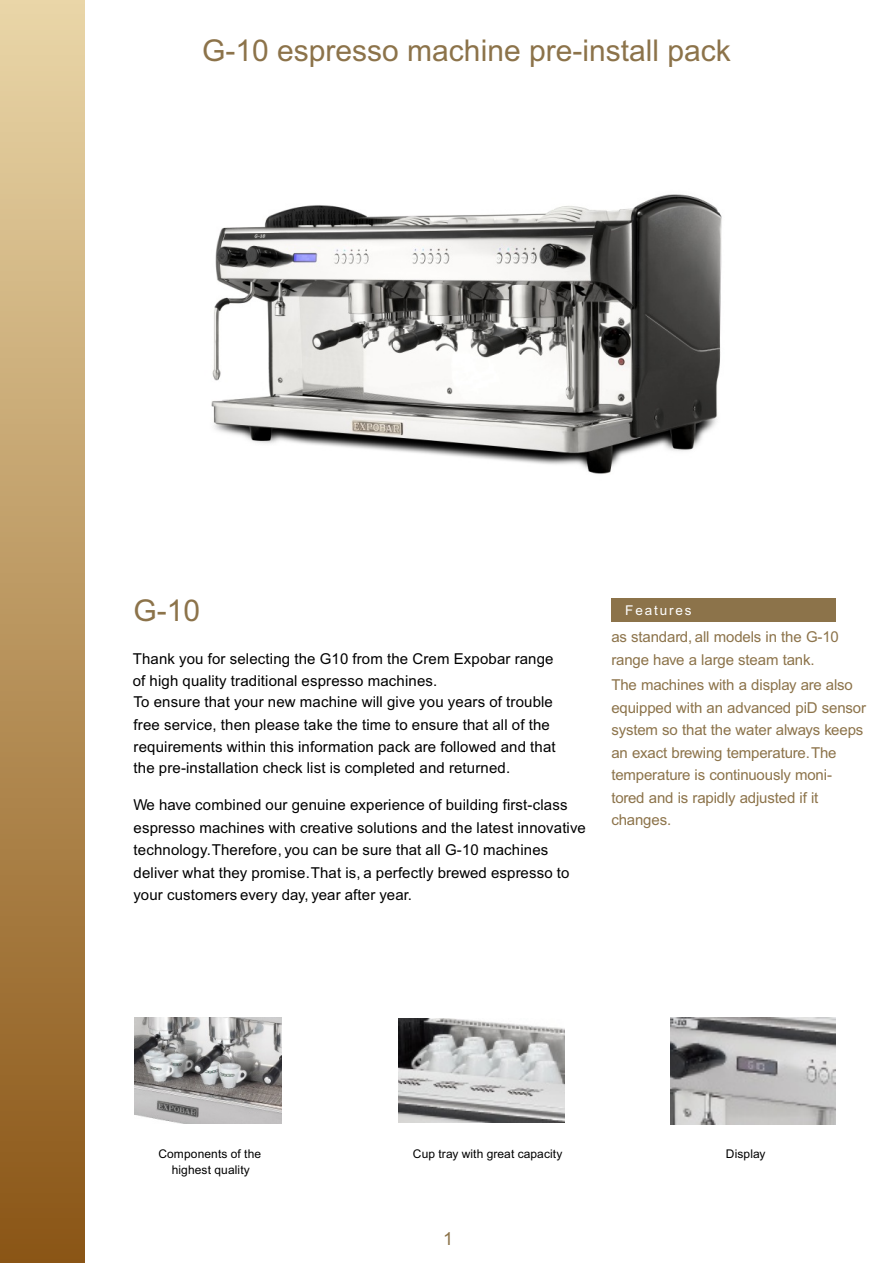
<style>
.page{position:relative;width:893px;height:1263px;background:#fff}
.page>*{position:absolute;margin:0;border:0;box-sizing:border-box;transform-origin:0 0}
.t1{font:30px "Arial";color:#8c734a}
.t2{font:18px "Arial";color:#8c734a}
.t3{font:15px/22.5px "Arial";letter-spacing:.01em;color:#000}
.t4{font:15px/22.5px "Arial";letter-spacing:-.01em;color:#8c734a}
.t5{font:13.5px "Arial";letter-spacing:.14em;color:#fff}
.t6{font:12px/16.5px "Arial";letter-spacing:.01em;color:#000;text-align:center}
</style>
<div class="page">
<div style="left:0;top:0;width:85px;height:1263px;background:linear-gradient(to bottom,#ead6a8,#8a5516)"></div>
<div style="left:611px;top:598px;width:225px;height:23px;background:#8c734a"></div>
<img style="left:134px;top:1017px;width:148px;height:106px">
<img style="left:399px;top:1018px;width:165px;height:105px">
<img style="left:671px;top:1017px;width:164px;height:107px">
<img style="left:211px;top:194px;width:511px;height:280px">
<h1 class="t1" style="left:202px;top:39px;width:530px">G-10 espresso machine pre-install pack</h1>
<h1 class="t1" style="left:134px;top:599px;width:68px">G-10</h1>
<p class="t3" style="left:133px;top:649px;width:422px">Thank you for selecting the G10 from the Crem Expobar range</p>
<p class="t3" style="left:133px;top:671px;width:306px">of high quality traditional espresso machines.</p>
<p class="t3" style="left:134px;top:692px;width:421px">To ensure that your new machine will give you years of trouble free service, then please take the time to ensure that all of the</p>
<p class="t3" style="left:134px;top:737px;width:424px;line-height:21.6px">requirements within this information pack are followed and that the pre-installation check list is completed and returned.</p>
<p class="t3" style="left:134px;top:795px;width:454px">We have combined our genuine experience of building first-class espresso machines with creative solutions and the latest innovative technology.Therefore, you can be sure that all G-10 machines deliver what they promise.That is, a perfectly brewed espresso to your customers every day, year after year.</p>
<p class="t5" style="left:625px;top:605px;width:68px">Features</p>
<p class="t4" style="left:611px;top:627px;width:229px">as standard, all models in the G-10 range have a large steam tank.</p>
<p class="t4" style="left:611px;top:675px;width:256px">The machines with a display are also equipped with an advanced piD sensor system so that the water always keeps an exact brewing temperature.The temperature is continuously moni&shy;tored and is rapidly adjusted if it changes.</p>
<p class="t6" style="left:158px;top:1146px;width:104px">Components of the highest quality</p>
<p class="t6" style="left:413px;top:1146px;width:151px">Cup tray with great capacity</p>
<p class="t6" style="left:726px;top:1146px;width:41px">Display</p>
<p class="t2" style="left:443px;top:1231px;width:12px">1</p>
</div>
